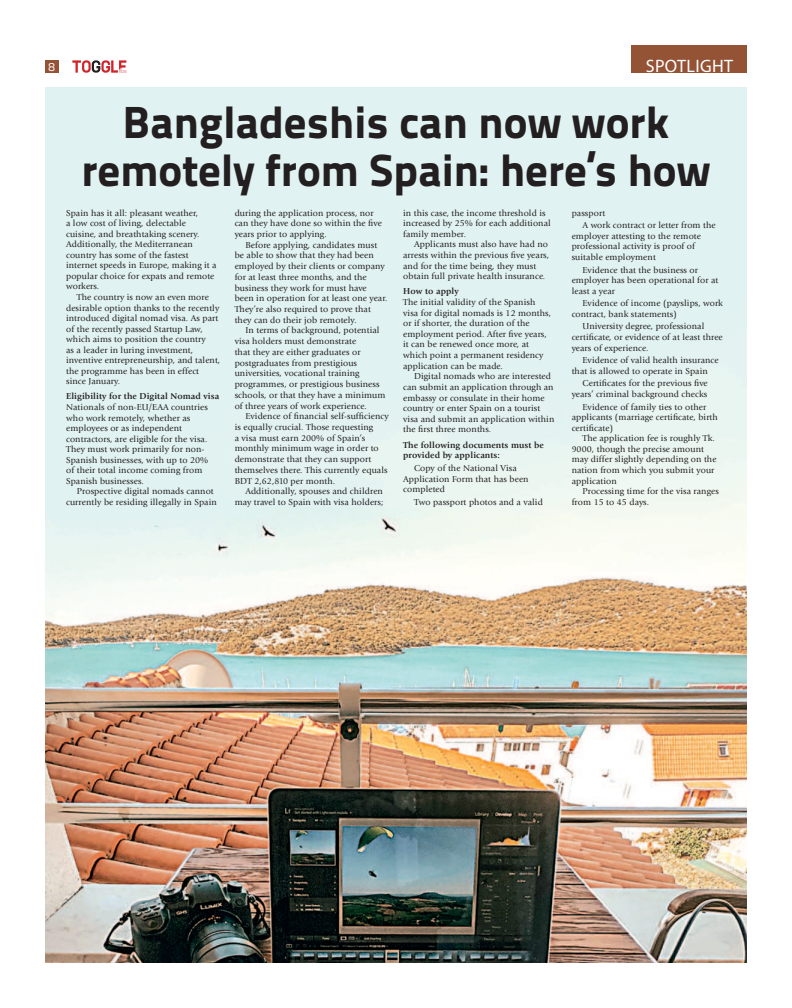
<style>
.page{position:relative;width:792px;height:1008px;background:#fff}
.page>*{position:absolute;margin:0;border:0;box-sizing:border-box;transform-origin:0 0}
.t1{font:800 45px/48px "Titillium Text 22 L";color:#231f20;text-align:center}
.t2{font:18px "Myriad Pro";letter-spacing:.02em;color:#fff}
.t3{font:12px "Titillium Text 22 L";color:#fff}
.t4{font:9px/10.6px "Giovanni Std";letter-spacing:.01em;color:#231f20}
.t5{font:700 9px/10.6px "Giovanni Std";letter-spacing:.01em;color:#231f20}
</style>
<div class="page">
<svg style="left:72px;top:60px;width:54px;height:13px"></svg>
<div style="left:45px;top:60px;width:14px;height:13px;background:#955336"></div>
<div style="left:632px;top:45px;width:115px;height:27px;background:#955336"></div>
<img style="left:45px;top:87px;width:702px;height:876px">
<h3 class="t3" style="left:49px;top:59px;width:8px">68</h3>
<h2 class="t2" style="left:646px;top:56px;width:89px">SPOTLIGHT</h2>
<h1 class="t1" style="left:81px;top:102px;width:631px">Bangladeshis can now work remotely from Spain: here’s how</h1>
<p class="t4" style="left:66px;top:208px;width:152px">Spain has it all: pleasant weather,<br>a low cost of living, delectable cuisine, and breathtaking scenery.<br>Additionally, the Mediterranean country has some of the fastest internet speeds in Europe, making it a popular choice for expats and remote workers.</p>
<p class="t4" style="left:66px;top:292px;width:156px;text-indent:11px">The country is now an even more desirable option thanks to the recently introduced digital nomad visa. As part of the recently passed Startup Law, which aims to position the country<br>as a leader in luring investment, inventive entrepreneurship, and talent, the programme has been in effect since January.</p>
<p class="t5" style="left:66px;top:392px;width:155px">Eligibility for the Digital Nomad visa</p>
<p class="t4" style="left:66px;top:403px;width:143px">Nationals of non-EU/EAA countries who work remotely, whether as employees or as independent contractors, are eligible for the visa.<br>They must work primarily for non-<br>Spanish businesses, with up to 20% of their total income coming from<br>Spanish businesses.</p>
<p class="t4" style="left:66px;top:487px;width:152px;text-indent:11px">Prospective digital nomads cannot currently be residing illegally in Spain</p>
<p class="t4" style="left:403px;top:208px;width:149px">in this case, the income threshold is increased by 25% for each additional family member.</p>
<p class="t4" style="left:403px;top:240px;width:147px;text-indent:11px">Applicants must also have had no arrests within the previous five years, and for the time being, they must obtain full private health insurance.</p>
<p class="t5" style="left:403px;top:287px;width:57px">How to apply</p>
<p class="t4" style="left:403px;top:298px;width:149px">The initial validity of the Spanish visa for digital nomads is 12 months, or if shorter, the duration of the employment period. After five years, it can be renewed once more, at which point a permanent residency application can be made.</p>
<p class="t4" style="left:403px;top:372px;width:153px;text-indent:11px">Digital nomads who are interested can submit an application through an embassy or consulate in their home country or enter Spain on a tourist visa and submit an application within the first three months.</p>
<p class="t5" style="left:403px;top:440px;width:142px">The following documents must be provided by applicants:</p>
<p class="t4" style="left:403px;top:463px;width:127px;text-indent:11px">Copy of the National Visa<br>Application Form that has been completed</p>
<p class="t4" style="left:414px;top:498px;width:130px">Two passport photos and a valid</p>
<p class="t4" style="left:235px;top:208px;width:149px">during the application process, nor can they have done so within the five years prior to applying.</p>
<p class="t4" style="left:235px;top:240px;width:154px;text-indent:11px">Before applying, candidates must be able to show that they had been employed by their clients or company for at least three months, and the business they work for must have been in operation for at least one year.<br>They’re also required to prove that they can do their job remotely.</p>
<p class="t4" style="left:235px;top:326px;width:152px;text-indent:11px">In terms of background, potential visa holders must demonstrate<br>that they are either graduates or postgraduates from prestigious universities, vocational training programmes, or prestigious business schools, or that they have a minimum of three years of work experience.</p>
<p class="t4" style="left:235px;top:412px;width:156px;text-indent:11px">Evidence of financial self-sufficiency is equally crucial. Those requesting<br>a visa must earn 200% of Spain’s monthly minimum wage in order to demonstrate that they can support themselves there. This currently equals BDT 2,62,810 per month.</p>
<p class="t4" style="left:235px;top:487px;width:150px;text-align:right">Additionally, spouses and children may travel to Spain with visa holders;</p>
<p class="t4" style="left:583px;top:207px;width:135px;line-height:12.7px;text-indent:-11px">passport<br>A work contract or letter from the</p>
<p class="t4" style="left:572px;top:231px;width:131px">employer attesting to the remote professional activity is proof of suitable employment</p>
<p class="t4" style="left:572px;top:265px;width:148px;text-indent:11px">Evidence that the business or employer has been operational for at least a year</p>
<p class="t4" style="left:572px;top:299px;width:153px;text-indent:11px">Evidence of income (payslips, work contract, bank statements)</p>
<p class="t4" style="left:572px;top:322px;width:153px;text-indent:11px">University degree, professional certificate, or evidence of at least three years of experience.</p>
<p class="t4" style="left:572px;top:356px;width:148px;text-indent:11px">Evidence of valid health insurance that is allowed to operate in Spain</p>
<p class="t4" style="left:572px;top:379px;width:138px;text-align:right">Certificates for the previous five years’ criminal background checks</p>
<p class="t4" style="left:572px;top:402px;width:148px;text-indent:11px">Evidence of family ties to other applicants (marriage certificate, birth certificate)</p>
<p class="t4" style="left:572px;top:434px;width:146px;text-indent:11px">The application fee is roughly Tk.<br>9000, though the precise amount may differ slightly depending on the nation from which you submit your application</p>
<p class="t4" style="left:572px;top:487px;width:149px;text-indent:11px">Processing time for the visa ranges from 15 to 45 days.</p>
</div>
